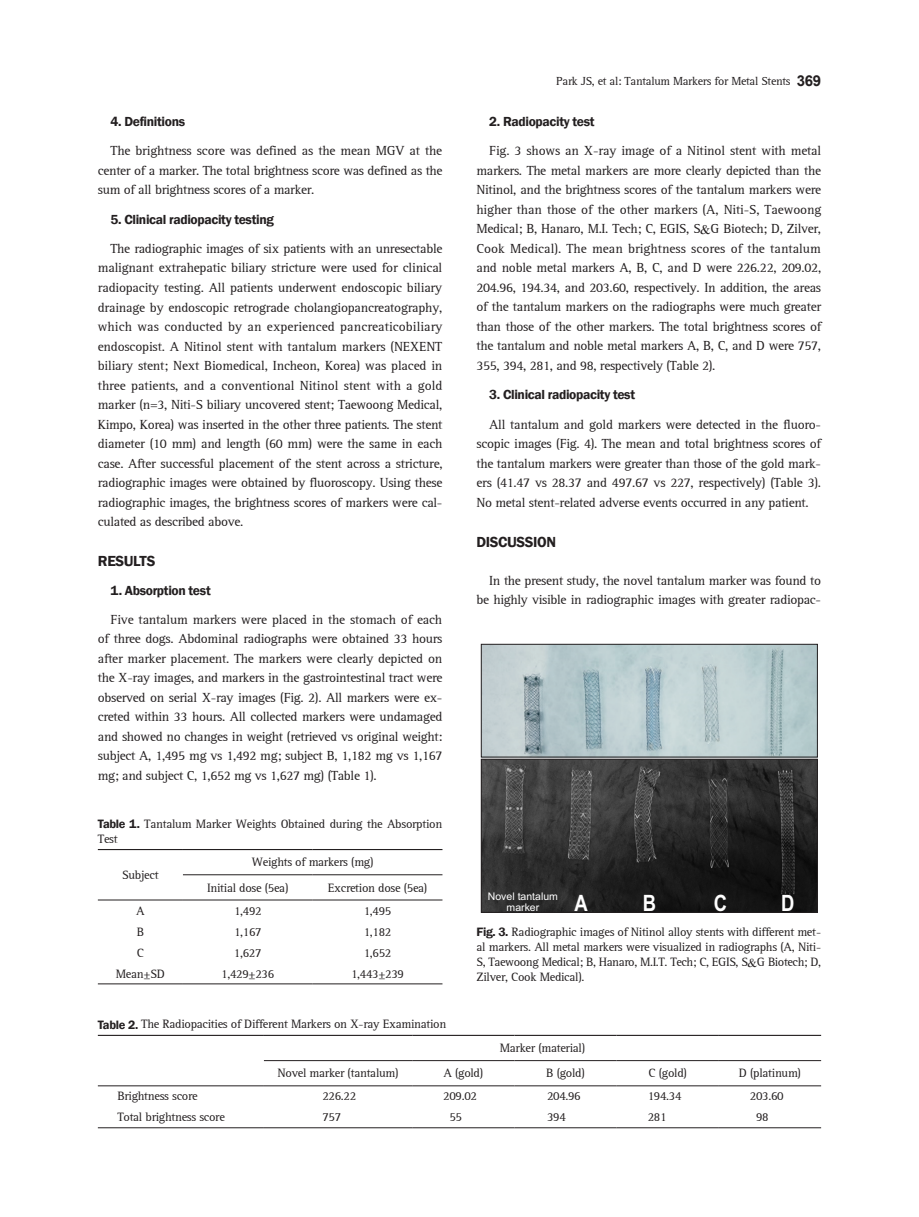
<style>
.page{position:relative;width:919px;height:1217px;background:#fff}
.page>*{position:absolute;margin:0;border:0;box-sizing:border-box;transform-origin:0 0}
.t1{font:700 22.5px "Arial Narrow";color:#fff}
.t2{font:600 15px "Franklin Gothic";letter-spacing:-.025em;color:#231f20}
.t3{font:13.5px/19.5px "Rotisser";letter-spacing:-.025em;color:#231f20;text-align:justify}
.t4{font:600 13.5px "Franklin Gothic";letter-spacing:-.025em;color:#231f20}
.t5{font:12.45px/15px "Rotisser";letter-spacing:-.025em;color:#231f20}
.t6{font:12px "Rotisser";letter-spacing:-.025em;color:#231f20}
.t7{font:10.5px/10.5px "Arial";color:#fff;text-align:center}
.s1{font-family:"Franklin Gothic";font-weight:600}
.s2{font-family:"Arial";font-weight:700;font-size:15px}
</style>
<div class="page">
<hr style="left:264px;top:1060px;width:148px;height:1px;background:#231f20">
<hr style="left:412px;top:1060px;width:102px;height:1px;background:#231f20">
<hr style="left:514px;top:1060px;width:102px;height:1px;background:#231f20">
<hr style="left:616px;top:1060px;width:102px;height:1px;background:#231f20">
<hr style="left:718px;top:1060px;width:103px;height:1px;background:#231f20">
<hr style="left:98px;top:1034px;width:166px;height:1px;background:#231f20">
<hr style="left:264px;top:1034px;width:148px;height:1px;background:#231f20">
<hr style="left:412px;top:1034px;width:102px;height:1px;background:#231f20">
<hr style="left:514px;top:1034px;width:102px;height:1px;background:#231f20">
<hr style="left:616px;top:1034px;width:102px;height:1px;background:#231f20">
<hr style="left:718px;top:1034px;width:103px;height:1px;background:#231f20">
<hr style="left:98px;top:1085px;width:166px;height:1px;background:#231f20">
<hr style="left:264px;top:1085px;width:148px;height:1px;background:#231f20">
<hr style="left:412px;top:1085px;width:102px;height:1px;background:#231f20">
<hr style="left:514px;top:1085px;width:102px;height:1px;background:#231f20">
<hr style="left:616px;top:1085px;width:102px;height:1px;background:#231f20">
<hr style="left:718px;top:1085px;width:103px;height:1px;background:#231f20">
<hr style="left:98px;top:1127px;width:166px;height:1px;background:#231f20">
<hr style="left:264px;top:1127px;width:148px;height:1px;background:#231f20">
<hr style="left:412px;top:1127px;width:102px;height:1px;background:#231f20">
<hr style="left:514px;top:1127px;width:102px;height:1px;background:#231f20">
<hr style="left:616px;top:1127px;width:102px;height:1px;background:#231f20">
<hr style="left:718px;top:1127px;width:103px;height:1px;background:#231f20">
<img style="left:483px;top:646px;width:332px;height:109px">
<img style="left:483px;top:760px;width:332px;height:150px">
<div style="left:481px;top:758px;width:336px;height:154px;border:1px solid #231f20"></div>
<div style="left:481px;top:644px;width:336px;height:113px;border:1px solid #231f20"></div>
<hr style="left:183px;top:874px;width:130px;height:1px;background:#231f20">
<hr style="left:313px;top:874px;width:129px;height:1px;background:#231f20">
<hr style="left:98px;top:848px;width:85px;height:1px;background:#231f20">
<hr style="left:183px;top:848px;width:130px;height:1px;background:#231f20">
<hr style="left:313px;top:848px;width:129px;height:1px;background:#231f20">
<hr style="left:98px;top:899px;width:85px;height:1px;background:#231f20">
<hr style="left:183px;top:899px;width:130px;height:1px;background:#231f20">
<hr style="left:313px;top:899px;width:129px;height:1px;background:#231f20">
<hr style="left:98px;top:983px;width:85px;height:1px;background:#231f20">
<hr style="left:183px;top:983px;width:130px;height:1px;background:#231f20">
<hr style="left:313px;top:983px;width:129px;height:1px;background:#231f20">
<p class="t4" style="left:111px;top:113px;width:76px">4. Definitions</p>
<p class="t3" style="left:98px;top:141px;width:346px;text-indent:13px">The brightness score was defined as the mean MGV at the center of a marker. The total brightness score was defined as the sum of all brightness scores of a marker.</p>
<p class="t4" style="left:111px;top:211px;width:165px">5. Clinical radiopacity testing</p>
<p class="t3" style="left:98px;top:239px;width:346px;text-indent:13px">The radiographic images of six patients with an unresectable malignant extrahepatic biliary stricture were used for clinical radiopacity testing. All patients underwent endoscopic biliary drainage by endoscopic retrograde cholangiopancreatography, which was conducted by an experienced pancreaticobiliary endoscopist. A Nitinol stent with tantalum markers (NEXENT biliary stent; Next Biomedical, Incheon, Korea) was placed in three patients, and a conventional Nitinol stent with a gold marker (n=3, Niti-S biliary uncovered stent; Taewoong Medical, Kimpo, Korea) was inserted in the other three patients. The stent diameter (10 mm) and length (60 mm) were the same in each case. After successful placement of the stent across a stricture, radiographic images were obtained by fluoroscopy. Using these radiographic images, the brightness scores of markers were cal&shy;culated as described above.</p>
<p class="t2" style="left:98px;top:552px;width:59px">RESULTS</p>
<p class="t4" style="left:111px;top:581px;width:102px">1. Absorption test</p>
<p class="t3" style="left:98px;top:609px;width:346px;text-indent:13px">Five tantalum markers were placed in the stomach of each of three dogs. Abdominal radiographs were obtained 33 hours after marker placement. The markers were clearly depicted on the X-ray images, and markers in the gastrointestinal tract were observed on serial X-ray images (Fig. 2). All markers were ex&shy;creted within 33 hours. All collected markers were undamaged and showed no changes in weight (retrieved vs original weight: subject A, 1,495 mg vs 1,492 mg; subject B, 1,182 mg vs 1,167 mg; and subject C, 1,652 mg vs 1,627 mg) (Table 1).</p>
<p class="t5" style="left:98px;top:816px;width:346px"><span class="s1">Table 1.</span> Tantalum Marker Weights Obtained during the Absorption<br>Test</p>
<p class="t5" style="left:122px;top:867px;width:38px">Subject</p>
<p class="t5" style="left:207px;top:849px;width:168px;line-height:25.2px;text-indent:45px">Weights of markers (mg)<br>Initial dose (5ea)</p>
<p class="t5" style="left:328px;top:880px;width:101px">Excretion dose (5ea)</p>
<p class="t5" style="left:136px;top:903px;width:10px">A</p>
<p class="t5" style="left:234px;top:903px;width:29px">1,492</p>
<p class="t5" style="left:364px;top:903px;width:29px">1,495</p>
<p class="t5" style="left:137px;top:924px;width:9px">B</p>
<p class="t5" style="left:234px;top:924px;width:29px">1,167</p>
<p class="t5" style="left:364px;top:924px;width:29px">1,182</p>
<p class="t5" style="left:137px;top:945px;width:9px">C</p>
<p class="t5" style="left:234px;top:945px;width:29px">1,627</p>
<p class="t5" style="left:364px;top:945px;width:29px">1,652</p>
<p class="t5" style="left:116px;top:966px;width:50px">Mean±SD</p>
<p class="t5" style="left:221px;top:966px;width:54px">1,429±236</p>
<p class="t5" style="left:351px;top:966px;width:54px">1,443±239</p>
<p class="t5" style="left:98px;top:1016px;width:350px"><span class="s1">Table 2.</span> The Radiopacities of Different Markers on X-ray Examination</p>
<p class="t6" style="left:556px;top:74px;width:266px">Park JS, et al: Tantalum Markers for Metal Stents <span class="s2">369</span></p>
<p class="t4" style="left:489px;top:113px;width:107px">2. Radiopacity test</p>
<p class="t3" style="left:476px;top:141px;width:346px;text-indent:13px">Fig. 3 shows an X-ray image of a Nitinol stent with metal markers. The metal markers are more clearly depicted than the Nitinol, and the brightness scores of the tantalum markers were higher than those of the other markers (A, Niti-S, Taewoong Medical; B, Hanaro, M.I. Tech; C, EGIS, S G Biotech; D, Zilver, Cook Medical). The mean brightness scores of the tantalum and noble metal markers A, B, C, and D were 226.22, 209.02, 204.96, 194.34, and 203.60, respectively. In addition, the areas of the tantalum markers on the radiographs were much greater than those of the other markers. The total brightness scores of the tantalum and noble metal markers A, B, C, and D were 757, 355, 394, 281, and 98, respectively (Table 2).</p>
<p class="t4" style="left:489px;top:386px;width:147px">3. Clinical radiopacity test</p>
<p class="t3" style="left:476px;top:414px;width:346px;text-indent:13px">All tantalum and gold markers were detected in the fluoro&shy;scopic images (Fig. 4). The mean and total brightness scores of the tantalum markers were greater than those of the gold mark&shy;ers (41.47 vs 28.37 and 497.67 vs 227, respectively) (Table 3).<br>No metal stent-related adverse events occurred in any patient.</p>
<p class="t2" style="left:476px;top:532px;width:81px">DISCUSSION</p>
<p class="t3" style="left:476px;top:570px;width:346px;text-align:right">In the present study, the novel tantalum marker was found to be highly visible in radiographic images with greater radiopac-</p>
<p class="t7" style="left:488px;top:892px;width:72px">Novel tantalum marker</p>
<h1 class="t1" style="left:574px;top:889px;width:15px">A</h1>
<h1 class="t1" style="left:642px;top:889px;width:15px">B</h1>
<h1 class="t1" style="left:713px;top:889px;width:15px">C</h1>
<h1 class="t1" style="left:781px;top:889px;width:15px">D</h1>
<p class="t5" style="left:476px;top:924px;width:346px;text-align:justify"><span class="s1">Fig. 3.</span> Radiographic images of Nitinol alloy stents with different met&shy;al markers. All metal markers were visualized in radiographs (A, Niti-S, Taewoong Medical; B, Hanaro, M.I.T. Tech; C, EGIS, S G Biotech; D, Zilver, Cook Medical).</p>
<p class="t5" style="left:500px;top:1040px;width:87px">Marker (material)</p>
<p class="t5" style="left:277px;top:1065px;width:123px">Novel marker (tantalum)</p>
<p class="t5" style="left:443px;top:1065px;width:41px">A (gold)</p>
<p class="t5" style="left:546px;top:1065px;width:40px">B (gold)</p>
<p class="t5" style="left:648px;top:1065px;width:40px">C (gold)</p>
<p class="t5" style="left:738px;top:1065px;width:64px">D (platinum)</p>
<p class="t5" style="left:117px;top:1088px;width:82px">Brightness score</p>
<p class="t5" style="left:322px;top:1088px;width:35px">226.22</p>
<p class="t5" style="left:443px;top:1088px;width:35px">209.02</p>
<p class="t5" style="left:547px;top:1088px;width:35px">204.96</p>
<p class="t5" style="left:647px;top:1088px;width:35px">194.34</p>
<p class="t5" style="left:750px;top:1088px;width:35px">203.60</p>
<p class="t5" style="left:117px;top:1109px;width:109px">Total brightness score</p>
<p class="t5" style="left:322px;top:1109px;width:20px">757</p>
<p class="t5" style="left:449px;top:1109px;width:14px">55</p>
<p class="t5" style="left:547px;top:1109px;width:20px">394</p>
<p class="t5" style="left:647px;top:1109px;width:20px">281</p>
<p class="t5" style="left:756px;top:1109px;width:14px">98</p>
</div>
